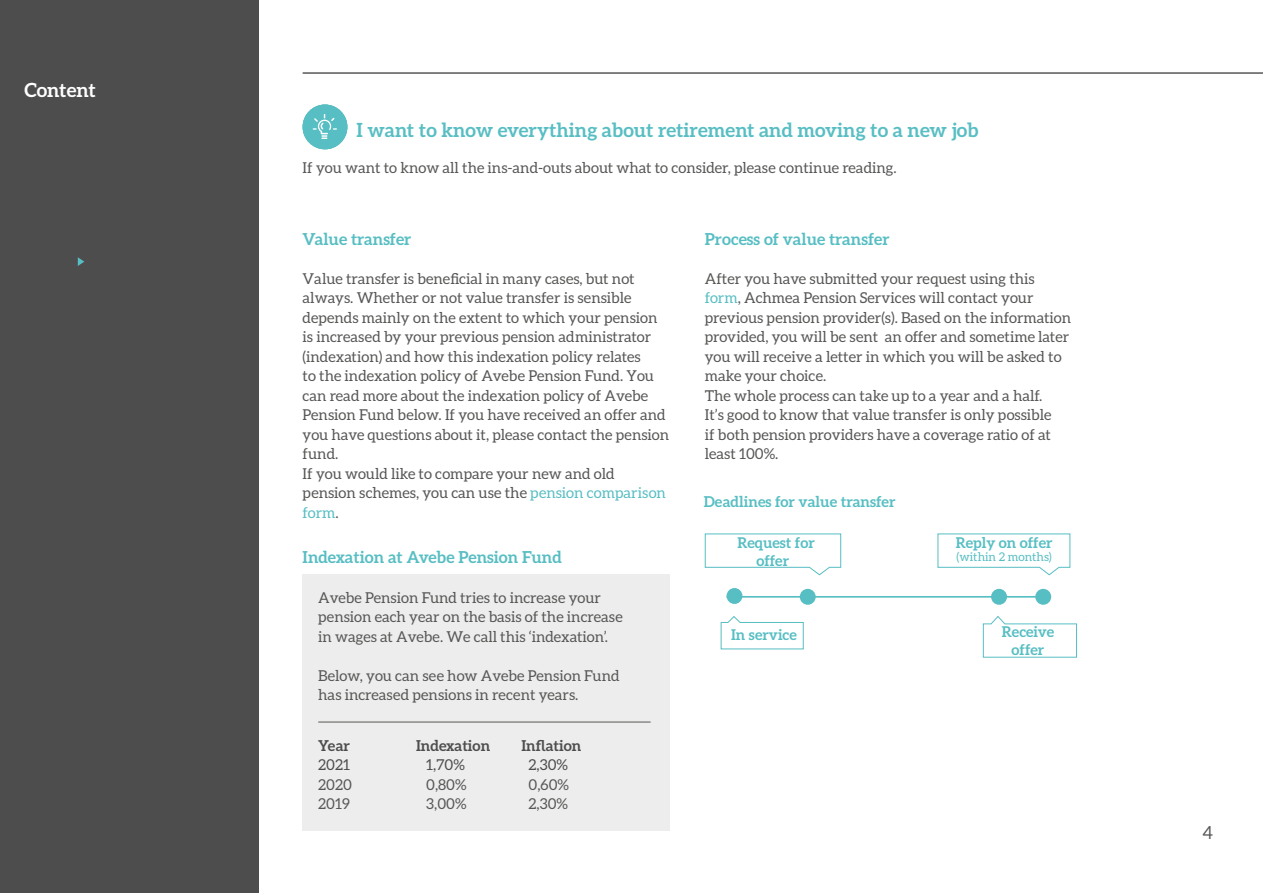
<style>
.page{position:relative;width:1263px;height:893px;background:#fff}
.page>*{position:absolute;margin:0;border:0;box-sizing:border-box;transform-origin:0 0}
.t1{font:700 19.5px "Aleo";color:#58bec3}
.t2{font:700 19.5px "Aleo";color:#fff}
.t3{font:18px "Aleo";color:#575756}
.t4{font:700 16.5px "Aleo";color:#57bec3}
.t5{font:700 16.5px "Aleo";color:#58bec3}
.t6{font:15px/19.5px "Aleo";color:#575756}
.t7{font:700 15px "Aleo";color:#58bec3}
.t8{font:700 15px "Aleo";color:#4e4d4d}
.t9{font:15px "Aleo";color:#4e4d4d}
.t10{font:700 14.85px/17.9px "Aleo";color:#57bec3;text-align:center}
.t11{font:12px "Aleo";color:#57bec3}
.s1{color:#57bec3}
</style>
<div class="page">
<div style="left:0;top:0;width:259px;height:893px;background:#4e4d4d"></div>
<hr style="left:303px;top:72px;width:960px;height:2px;background:#575756">
<div style="left:303px;top:105px;width:44px;height:44px;background:#57bec3;border-radius:50%"></div>
<svg style="left:313px;top:114px;width:24px;height:25px"></svg>
<div style="left:302px;top:574px;width:367px;height:257px;background:#ededed"></div>
<hr style="left:318px;top:722px;width:333px;height:1px;background:#575756">
<hr style="left:726px;top:596px;width:317px;height:2px;background:#57bec3">
<div style="left:726px;top:588px;width:16px;height:16px;background:#57bec3;border-radius:50%"></div>
<svg style="left:720px;top:616px;width:84px;height:34px"></svg>
<svg style="left:704px;top:533px;width:137px;height:43px"></svg>
<div style="left:800px;top:589px;width:16px;height:16px;background:#57bec3;border-radius:50%"></div>
<div style="left:991px;top:589px;width:16px;height:16px;background:#57bec3;border-radius:50%"></div>
<div style="left:1035px;top:589px;width:16px;height:16px;background:#57bec3;border-radius:50%"></div>
<svg style="left:982px;top:616px;width:95px;height:42px"></svg>
<svg style="left:937px;top:533px;width:134px;height:43px"></svg>
<svg style="left:78px;top:257px;width:6px;height:9px"></svg>
<h1 class="t2" style="left:24px;top:78px;width:73px">Content</h1>
<h1 class="t1" style="left:357px;top:119px;width:623px">I want to know everything about retirement and moving to a new job</h1>
<p class="t6" style="left:303px;top:158px;width:595px">If you want to know all the ins-and-outs about what to consider, please continue reading.</p>
<p class="t4" style="left:303px;top:229px;width:110px">Value transfer</p>
<p class="t6" style="left:303px;top:269px;width:368px">Value transfer is beneficial in many cases, but not always. Whether or not value transfer is sensible depends mainly on the extent to which your pension is increased by your previous pension administrator (indexation) and how this indexation policy relates<br>to the indexation policy of Avebe Pension Fund. You can read more about the indexation policy of Avebe Pension Fund below. If you have received an offer and you have questions about it, please contact the pension fund.<br>If you would like to compare your new and old pension schemes, you can use the <span class="s1">pension comparison form</span>.</p>
<p class="t5" style="left:303px;top:547px;width:261px">Indexation at Avebe Pension Fund</p>
<p class="t6" style="left:318px;top:587px;width:306px">Avebe Pension Fund tries to increase your pension each year on the basis of the increase in wages at Avebe. We call this ‘indexation’.</p>
<p class="t6" style="left:318px;top:665px;width:303px">Below, you can see how Avebe Pension Fund has increased pensions in recent years.</p>
<p class="t8" style="left:318px;top:737px;width:33px">Year</p>
<p class="t8" style="left:416px;top:737px;width:76px">Indexation</p>
<p class="t8" style="left:521px;top:737px;width:62px">Inflation</p>
<p class="t9" style="left:318px;top:757px;width:33px">2021</p>
<p class="t9" style="left:426px;top:757px;width:40px">1,70%</p>
<p class="t9" style="left:529px;top:757px;width:41px">2,30%</p>
<p class="t6" style="left:318px;top:775px;width:35px">2020</p>
<p class="t6" style="left:426px;top:775px;width:42px">0,80%</p>
<p class="t6" style="left:529px;top:775px;width:42px">0,60%</p>
<p class="t6" style="left:318px;top:794px;width:33px">2019</p>
<p class="t6" style="left:426px;top:794px;width:42px">3,00%</p>
<p class="t6" style="left:529px;top:794px;width:41px">2,30%</p>
<p class="t4" style="left:705px;top:229px;width:186px">Process of value transfer</p>
<p class="t6" style="left:705px;top:269px;width:368px">After you have submitted your request using this <span class="s1">form</span>, Achmea Pension Services will contact your previous pension provider(s). Based on the information provided, you will be sent an offer and sometime later you will receive a letter in which you will be asked to make your choice.<br>The whole process can take up to a year and a half.<br>It’s good to know that value transfer is only possible<br>if both pension providers have a coverage ratio of at least 100%.</p>
<p class="t7" style="left:704px;top:493px;width:193px">Deadlines for value transfer</p>
<p class="t10" style="left:737px;top:534px;width:79px">Request for offer</p>
<p class="t10" style="left:731px;top:625px;width:67px">In service</p>
<p class="t10" style="left:956px;top:534px;width:98px">Reply on offer</p>
<p class="t11" style="left:956px;top:550px;width:97px">(within 2 months)</p>
<p class="t10" style="left:1002px;top:622px;width:54px">Receive offer</p>
<p class="t3" style="left:1202px;top:823px;width:12px">4</p>
</div>
